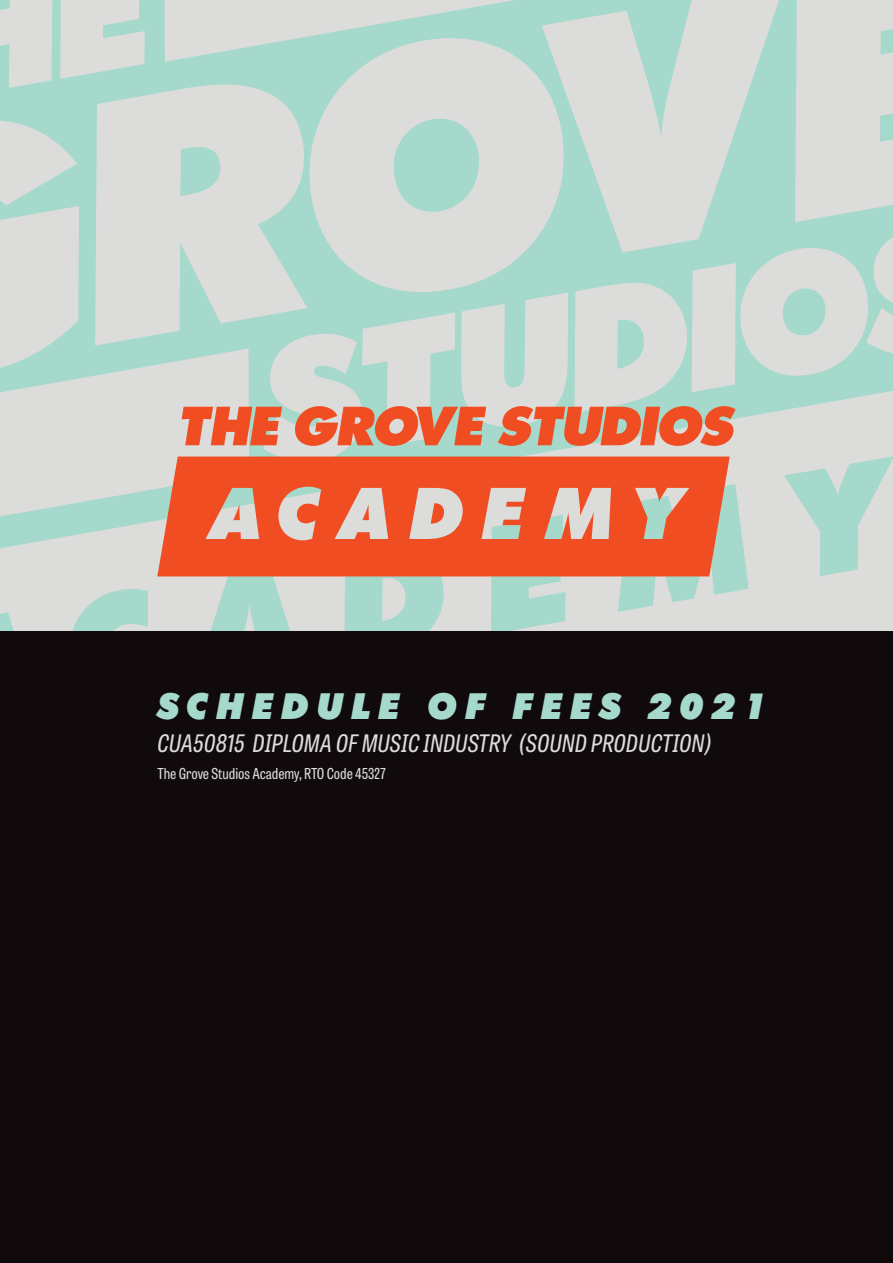
<style>
.page{position:relative;width:893px;height:1263px;background:#fff}
.page>*{position:absolute;margin:0;border:0;box-sizing:border-box;transform-origin:0 0}
.t1{font:italic 900 36px "Futura BT";letter-spacing:.2em;color:#a5d9cb}
.t2{font:italic 24px "Tablet Gothic Condensed";letter-spacing:.01em;color:#dcdcdb}
.t3{font:15px "Tablet Gothic Condensed";color:#dcdcdb}
</style>
<div class="page">
<svg style="left:0;top:0;width:893px;height:631px;background:#c9dad5"></svg>
<div style="left:0;top:631px;width:893px;height:632px;background:#110a0c"></div>
<svg style="left:157px;top:406px;width:579px;height:170px;background:#e37859"></svg>
<p class="t1" style="left:157px;top:684px;width:612px">SCHEDULE OF FEES 2021</p>
<p class="t2" style="left:157px;top:726px;width:556px">CUA50815 DIPLOMA OF MUSIC INDUSTRY (SOUND PRODUCTION)</p>
<p class="t3" style="left:157px;top:763px;width:230px">The Grove Studios Academy, RTO Code 45327</p>
</div>
